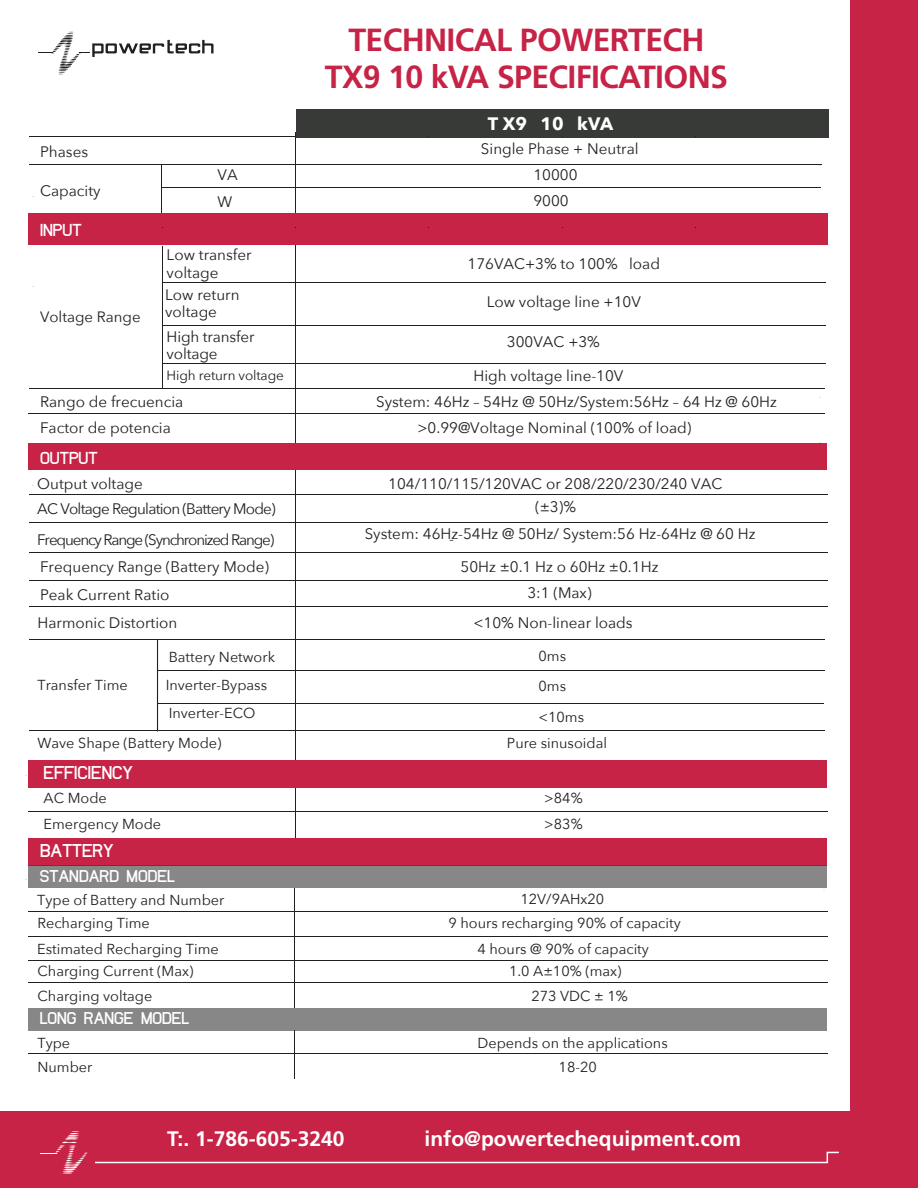
<style>
.page{position:relative;width:918px;height:1188px;background:#fff}
.page>*{position:absolute;margin:0;border:0;box-sizing:border-box;transform-origin:0 0}
.t1{font:700 31.95px/36.6px "Frutiger";letter-spacing:-.02em;color:#c62346;text-align:center}
.t2{font:700 21px "Frutiger";color:#fff}
.t3{font:700 18px "Avenir Next";color:#fff}
.t4{font:700 16.2px "New Media";color:#fff}
.t5{font:15.15px/17.7px "Avenir Next";color:#231f20}
.t6{font:15.15px/26.2px "Avenir Next";letter-spacing:-.075em;color:#231f20}
.t7{font:15.15px/24.5px "Avenir Next";letter-spacing:-.05em;color:#231f20}
.t8{font:700 15.15px "New Media";color:#fff}
.t9{font:700 15px "New Media";color:#fff}
.t10{font:15px "Avenir Next";color:#231f20}
.t11{font:14.4px/30.5px "Avenir Next";color:#231f20}
.t12{font:13.5px "Avenir Next";letter-spacing:-.01em;color:#231f20}
</style>
<div class="page">
<hr style="left:295px;top:132px;width:1px;height:706px;background:#231f20">
<hr style="left:294px;top:888px;width:1px;height:120px;background:#231f20">
<hr style="left:29px;top:494px;width:799px;height:1px;background:#231f20">
<hr style="left:29px;top:522px;width:799px;height:1px;background:#231f20">
<hr style="left:29px;top:552px;width:799px;height:1px;background:#231f20">
<hr style="left:29px;top:580px;width:799px;height:1px;background:#231f20">
<hr style="left:29px;top:606px;width:799px;height:1px;background:#231f20">
<hr style="left:29px;top:639px;width:133px;height:1px;background:#231f20">
<hr style="left:97px;top:639px;width:728px;height:1px;background:#231f20">
<hr style="left:158px;top:670px;width:666px;height:1px;background:#231f20">
<hr style="left:158px;top:703px;width:666px;height:1px;background:#231f20">
<hr style="left:29px;top:730px;width:795px;height:1px;background:#231f20">
<hr style="left:157px;top:639px;width:1px;height:92px;background:#231f20">
<div style="left:29px;top:760px;width:798px;height:27px;background:#c62346"></div>
<div style="left:29px;top:838px;width:798px;height:27px;background:#c62346"></div>
<hr style="left:28px;top:811px;width:800px;height:1px;background:#231f20">
<hr style="left:28px;top:911px;width:800px;height:1px;background:#231f20">
<hr style="left:28px;top:936px;width:800px;height:1px;background:#231f20">
<hr style="left:28px;top:960px;width:800px;height:1px;background:#231f20">
<hr style="left:28px;top:982px;width:800px;height:1px;background:#231f20">
<hr style="left:294px;top:1031px;width:1px;height:48px;background:#231f20">
<hr style="left:28px;top:1053px;width:800px;height:1px;background:#231f20">
<div style="left:296px;top:109px;width:532px;height:28px;background:#373a37"></div>
<div style="left:28px;top:213px;width:799px;height:32px;background:#c62346"></div>
<div style="left:29px;top:443px;width:798px;height:27px;background:#c62346"></div>
<div style="left:850px;top:0;width:68px;height:1188px;background:#c62346"></div>
<hr style="left:29px;top:136px;width:266px;height:1px;background:#231f20">
<hr style="left:29px;top:164px;width:133px;height:1px;background:#231f20">
<hr style="left:163px;top:164px;width:132px;height:1px;background:#231f20">
<hr style="left:296px;top:164px;width:525px;height:1px;background:#231f20">
<hr style="left:161px;top:165px;width:1px;height:48px;background:#231f20">
<hr style="left:162px;top:187px;width:659px;height:1px;background:#231f20">
<hr style="left:162px;top:282px;width:664px;height:1px;background:#231f20">
<hr style="left:162px;top:325px;width:664px;height:1px;background:#231f20">
<hr style="left:162px;top:363px;width:663px;height:1px;background:#231f20">
<hr style="left:162px;top:247px;width:1px;height:142px;background:#231f20">
<hr style="left:29px;top:388px;width:796px;height:1px;background:#231f20">
<hr style="left:28px;top:413px;width:797px;height:1px;background:#231f20">
<div style="left:0;top:1111px;width:918px;height:77px;background:#c62346"></div>
<svg style="left:40px;top:1131px;width:47px;height:43px"></svg>
<svg style="left:95px;top:1151px;width:744px;height:13px"></svg>
<div style="left:29px;top:865px;width:798px;height:23px;background:#878787"></div>
<div style="left:29px;top:1008px;width:798px;height:23px;background:#878787"></div>
<svg style="left:38px;top:32px;width:176px;height:43px"></svg>
<p class="t5" style="left:40px;top:143px;width:50px">Phases</p>
<p class="t5" style="left:40px;top:182px;width:62px">Capacity</p>
<p class="t8" style="left:40px;top:219px;width:43px">INPUT</p>
<h1 class="t1" style="left:325px;top:22px;width:405px">TECHNICAL POWERTECH<br>TX9 10 kVA SPECIFICATIONS</h1>
<p class="t3" style="left:488px;top:113px;width:127px">T X9 10 kVA</p>
<p class="t5" style="left:481px;top:140px;width:159px">Single Phase + Neutral</p>
<p class="t5" style="left:218px;top:166px;width:22px">VA</p>
<p class="t5" style="left:533px;top:166px;width:46px">10000</p>
<p class="t5" style="left:218px;top:193px;width:16px">W</p>
<p class="t5" style="left:533px;top:192px;width:37px">9000</p>
<p class="t5" style="left:167px;top:246px;width:86px">Low transfer voltage</p>
<p class="t5" style="left:165px;top:286px;width:76px">Low return voltage</p>
<p class="t5" style="left:167px;top:328px;width:89px;line-height:16.8px">High transfer voltage</p>
<p class="t12" style="left:167px;top:367px;width:119px">High return voltage</p>
<p class="t5" style="left:40px;top:389px;width:145px;line-height:26px">Rango de frecuencia<br>Factor de potencia</p>
<p class="t10" style="left:40px;top:308px;width:102px">Voltage Range</p>
<p class="t8" style="left:40px;top:447px;width:59px">OUTPUT</p>
<p class="t7" style="left:37px;top:472px;width:240px">Output voltage<br>AC Voltage Regulation (Battery Mode)</p>
<p class="t6" style="left:37px;top:527px;width:239px">Frequency Range (Synchronized Range)<br>Frequency Range (Battery Mode)</p>
<p class="t5" style="left:37px;top:581px;width:141px;line-height:27.6px">Peak Current Ratio<br>Harmonic Distortion</p>
<p class="t11" style="left:37px;top:670px;width:92px">Transfer Time</p>
<p class="t11" style="left:169px;top:641px;width:108px">Battery Network</p>
<p class="t11" style="left:166px;top:670px;width:103px">Inverter-Bypass</p>
<p class="t11" style="left:169px;top:698px;width:88px">Inverter-ECO</p>
<p class="t11" style="left:37px;top:728px;width:186px">Wave Shape (Battery Mode)</p>
<p class="t4" style="left:44px;top:761px;width:91px">EFFICIENCY</p>
<p class="t11" style="left:44px;top:785px;width:119px;line-height:25.7px">AC Mode<br>Emergency Mode</p>
<p class="t4" style="left:40px;top:839px;width:75px">BATTERY</p>
<p class="t9" style="left:40px;top:865px;width:136px">STANDARD MODEL</p>
<p class="t5" style="left:468px;top:255px;width:194px">176VAC+3% to 100% load</p>
<p class="t5" style="left:487px;top:293px;width:156px">Low voltage line +10V</p>
<p class="t5" style="left:507px;top:333px;width:95px">300VAC +3%</p>
<p class="t5" style="left:473px;top:367px;width:151px">High voltage line-10V</p>
<p class="t5" style="left:376px;top:393px;width:402px">System: 46Hz – 54Hz @ 50Hz/System:56Hz – 64 Hz @ 60Hz</p>
<p class="t5" style="left:418px;top:419px;width:275px">&gt;0.99@Voltage Nominal (100% of load)</p>
<p class="t5" style="left:388px;top:475px;width:336px">104/110/115/120VAC or 208/220/230/240 VAC</p>
<p class="t5" style="left:365px;top:525px;width:392px">System: 46Hz-54Hz @ 50Hz/ System:56 Hz-64Hz @ 60 Hz</p>
<p class="t5" style="left:449px;top:530px;width:6px">-</p>
<p class="t5" style="left:535px;top:498px;width:42px">(±3)%</p>
<p class="t5" style="left:461px;top:553px;width:199px;line-height:26.8px;text-align:center">50Hz ±0.1 Hz o 60Hz ±0.1Hz<br>3:1 (Max)</p>
<p class="t5" style="left:473px;top:614px;width:161px">&lt;10% Non-linear loads</p>
<p class="t11" style="left:539px;top:641px;width:47px">0ms<br>0ms &lt;10ms</p>
<p class="t11" style="left:507px;top:728px;width:102px">Pure sinusoidal</p>
<p class="t11" style="left:544px;top:785px;width:40px;line-height:25.7px">&gt;84% &gt;83%</p>
<p class="t11" style="left:521px;top:883px;width:85px">12V/9AHx20</p>
<p class="t11" style="left:37px;top:885px;width:189px">Type of Battery and Number</p>
<p class="t11" style="left:37px;top:937px;width:183px;line-height:22.8px">Estimated Recharging Time<br>Charging Current (Max)</p>
<p class="t11" style="left:38px;top:980px;width:116px">Charging voltage</p>
<p class="t11" style="left:38px;top:908px;width:114px">Recharging Time</p>
<p class="t11" style="left:448px;top:908px;width:234px">9 hours recharging 90% of capacity</p>
<p class="t11" style="left:531px;top:959px;width:98px;line-height:24.8px;text-indent:-22px">1.0 A±10% (max)<br>273 VDC ± 1%</p>
<p class="t11" style="left:37px;top:1030px;width:56px;line-height:24.3px">Type<br>Number</p>
<p class="t11" style="left:559px;top:1030px;width:111px;line-height:24.8px;text-indent:-81px">Depends on the applications<br>18-20</p>
<p class="t11" style="left:477px;top:933px;width:173px">4 hours @ 90% of capacity</p>
<p class="t9" style="left:40px;top:1008px;width:151px">LONG RANGE MODEL</p>
<h2 class="t2" style="left:167px;top:1127px;width:179px">T:. 1-786-605-3240</h2>
<h2 class="t2" style="left:425px;top:1127px;width:318px">info@powertechequipment.com</h2>
</div>
